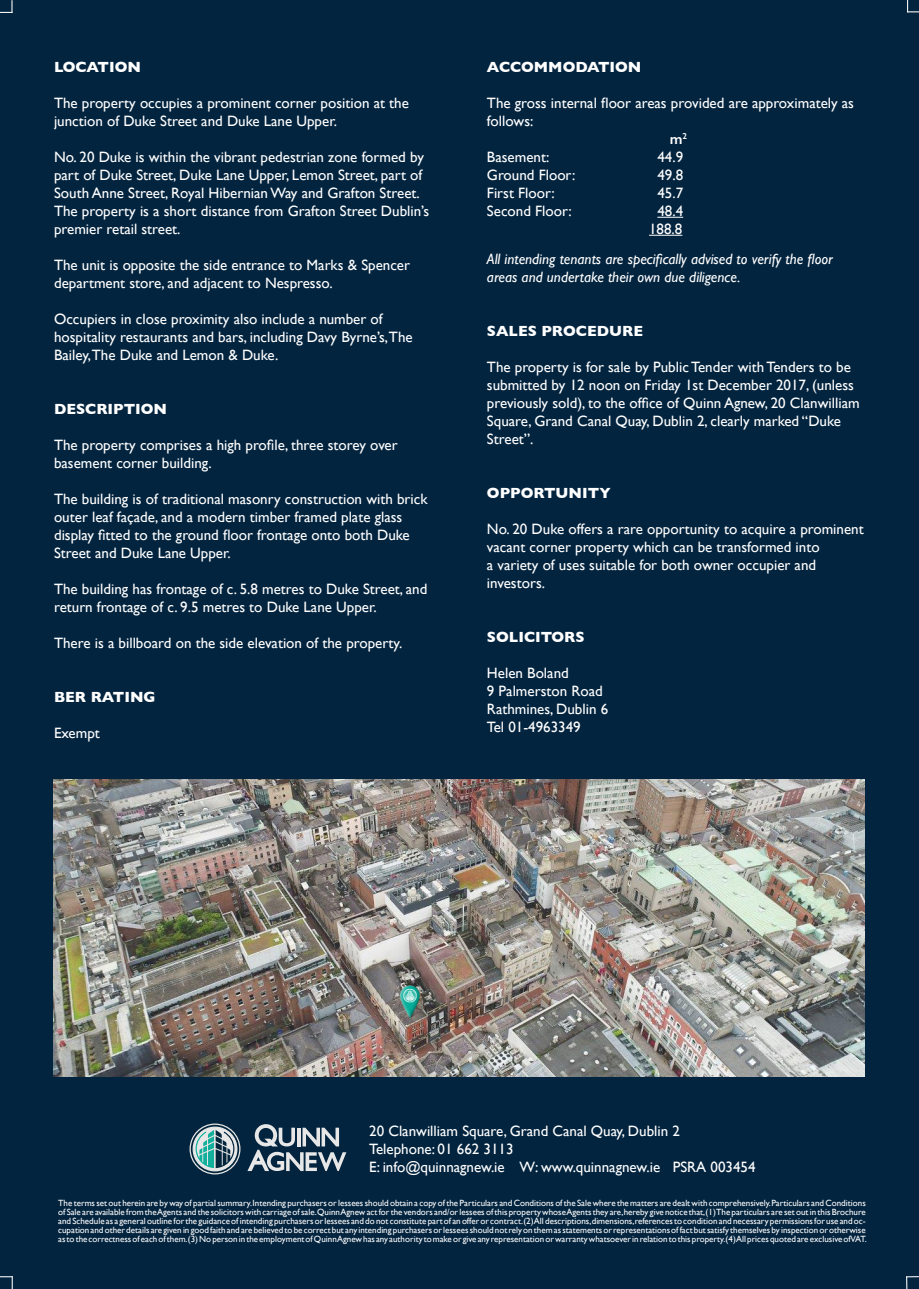
<style>
.page{position:relative;width:919px;height:1289px;background:#fff}
.page>*{position:absolute;margin:0;border:0;box-sizing:border-box;transform-origin:0 0}
.t1{font:15px/18px "Gill Sans";color:#fff}
.t2{font:italic 15px/18px "Gill Sans";color:#fff}
.t3{font:700 15px "Gill Sans";color:#fff}
.t4{font:600 15px "Gill Sans";color:#fff}
.t5{font:9px/9px "Gill Sans";color:#fff;text-align:justify}
</style>
<div class="page">
<div style="left:0;top:0;width:918px;height:1288px;background:#03243f"></div>
<svg style="left:248px;top:1124px;width:98px;height:46px"></svg>
<svg style="left:189px;top:1123px;width:52px;height:52px"></svg>
<svg style="left:0;top:0;width:13px;height:13px"></svg>
<svg style="left:0;top:1276px;width:13px;height:12px"></svg>
<svg style="left:906px;top:1276px;width:12px;height:12px"></svg>
<svg style="left:907px;top:0;width:11px;height:12px"></svg>
<svg style="left:657px;top:217px;width:26px;height:1px"></svg>
<hr style="left:649px;top:235px;width:33px;height:1px;background:#fff">
<img style="left:54px;top:780px;width:810px;height:296px">
<img style="left:399px;top:985px;width:21px;height:33px">
<p class="t3" style="left:54px;top:55px;width:88px">LOCATION</p>
<p class="t1" style="left:54px;top:94px;width:356px">The property occupies a prominent corner position at the junction of Duke Street and Duke Lane Upper.</p>
<p class="t1" style="left:54px;top:148px;width:376px">No. 20 Duke is within the vibrant pedestrian zone formed by part of Duke Street, Duke Lane Upper, Lemon Street, part of South Anne Street, Royal Hibernian Way and Grafton Street.<br>The property is a short distance from Grafton Street Dublin’s premier retail street.</p>
<p class="t1" style="left:54px;top:256px;width:357px">The unit is opposite the side entrance to Marks &amp; Spencer department store, and adjacent to Nespresso.</p>
<p class="t1" style="left:54px;top:310px;width:360px">Occupiers in close proximity also include a number of hospitality restaurants and bars, including Davy Byrne’s,The<br>Bailey,The Duke and Lemon &amp; Duke.</p>
<p class="t3" style="left:54px;top:397px;width:114px">DESCRIPTION</p>
<p class="t1" style="left:54px;top:436px;width:345px">The property comprises a high profile, three storey over basement corner building.</p>
<p class="t1" style="left:54px;top:490px;width:375px">The building is of traditional masonry construction with brick outer leaf façade, and a modern timber framed plate glass display fitted to the ground floor frontage onto both Duke Street and Duke Lane Upper.</p>
<p class="t1" style="left:54px;top:580px;width:375px">The building has frontage of c. 5.8 metres to Duke Street, and return frontage of c. 9.5 metres to Duke Lane Upper.</p>
<p class="t1" style="left:54px;top:634px;width:350px">There is a billboard on the side elevation of the property.</p>
<p class="t3" style="left:54px;top:685px;width:103px">BER RATING</p>
<p class="t1" style="left:54px;top:724px;width:47px">Exempt</p>
<p class="t3" style="left:487px;top:55px;width:156px">ACCOMMODATION</p>
<p class="t1" style="left:487px;top:94px;width:368px">The gross internal floor areas provided are approximately as follows:</p>
<p class="t4" style="left:669px;top:130px;width:19px">m<sup>2</sup></p>
<p class="t1" style="left:487px;top:148px;width:64px">Basement:</p>
<p class="t1" style="left:657px;top:148px;width:27px">44.9</p>
<p class="t1" style="left:487px;top:166px;width:90px">Ground Floor:</p>
<p class="t1" style="left:657px;top:166px;width:27px">49.8</p>
<p class="t1" style="left:487px;top:184px;width:69px">First Floor:</p>
<p class="t1" style="left:657px;top:184px;width:27px">45.7</p>
<p class="t1" style="left:487px;top:202px;width:86px">Second Floor:</p>
<p class="t1" style="left:657px;top:202px;width:27px">48.4</p>
<p class="t1" style="left:649px;top:220px;width:35px">188.8</p>
<p class="t2" style="left:487px;top:250px;width:347px">All intending tenants are specifically advised to verify the floor areas and undertake their own due diligence.</p>
<p class="t3" style="left:487px;top:319px;width:158px">SALES PROCEDURE</p>
<p class="t1" style="left:487px;top:358px;width:374px">The property is for sale by Public Tender with Tenders to be submitted by 12 noon on Friday 1st December 2017, (unless previously sold), to the office of Quinn Agnew, 20 Clanwilliam Square, Grand Canal Quay, Dublin 2, clearly marked “Duke Street”.</p>
<p class="t3" style="left:487px;top:481px;width:125px">OPPORTUNITY</p>
<p class="t1" style="left:487px;top:520px;width:378px">No. 20 Duke offers a rare opportunity to acquire a prominent vacant corner property which can be transformed into<br>a variety of uses suitable for both owner occupier and investors.</p>
<p class="t3" style="left:487px;top:625px;width:99px">SOLICITORS</p>
<p class="t1" style="left:487px;top:664px;width:83px">Helen Boland</p>
<p class="t1" style="left:487px;top:682px;width:117px">9 Palmerston Road</p>
<p class="t1" style="left:487px;top:700px;width:123px">Rathmines, Dublin 6</p>
<p class="t1" style="left:487px;top:718px;width:95px">Tel 01-4963349</p>
<p class="t1" style="left:369px;top:1121px;width:312px">20 Clanwilliam Square, Grand Canal Quay, Dublin 2</p>
<p class="t1" style="left:369px;top:1139px;width:146px">Telephone: 01 662 3113</p>
<p class="t1" style="left:369px;top:1157px;width:388px">E: info@quinnagnew.ie W: www.quinnagnew.ie PSRA 003454</p>
<p class="t5" style="left:58px;top:1198px;width:809px">The terms set out herein are by way of partial summary.Intending purchasers or lessees should obtain a copy of the Particulars and Conditions of the Sale where the matters are dealt with comprehensively.Particulars and Conditions of Sale are available from the Agents and the solicitors with carriage of sale.Quinn Agnew act for the vendors and/or lessees of this property whose Agents they are,hereby give notice that,(1) The particulars are set out in this Brochure and Schedule as a general outline for the guidance of intending purchasers or lessees and do not constitute part of an offer or contract.(2) All descriptions,dimensions,references to condition and necessary permissions for use and oc&shy;cupation and other details are given in good faith and are believed to be correct but any intending purchasers or lessees should not rely on them as statements or representations of fact but satisfy themselves by inspection or otherwise as to the correctness of each of them.(3) No person in the employment of Quinn Agnew has any authority to make or give any representation or warranty whatsoever in relation to this property.(4) All prices quoted are exclusive of VAT.</p>
</div>
